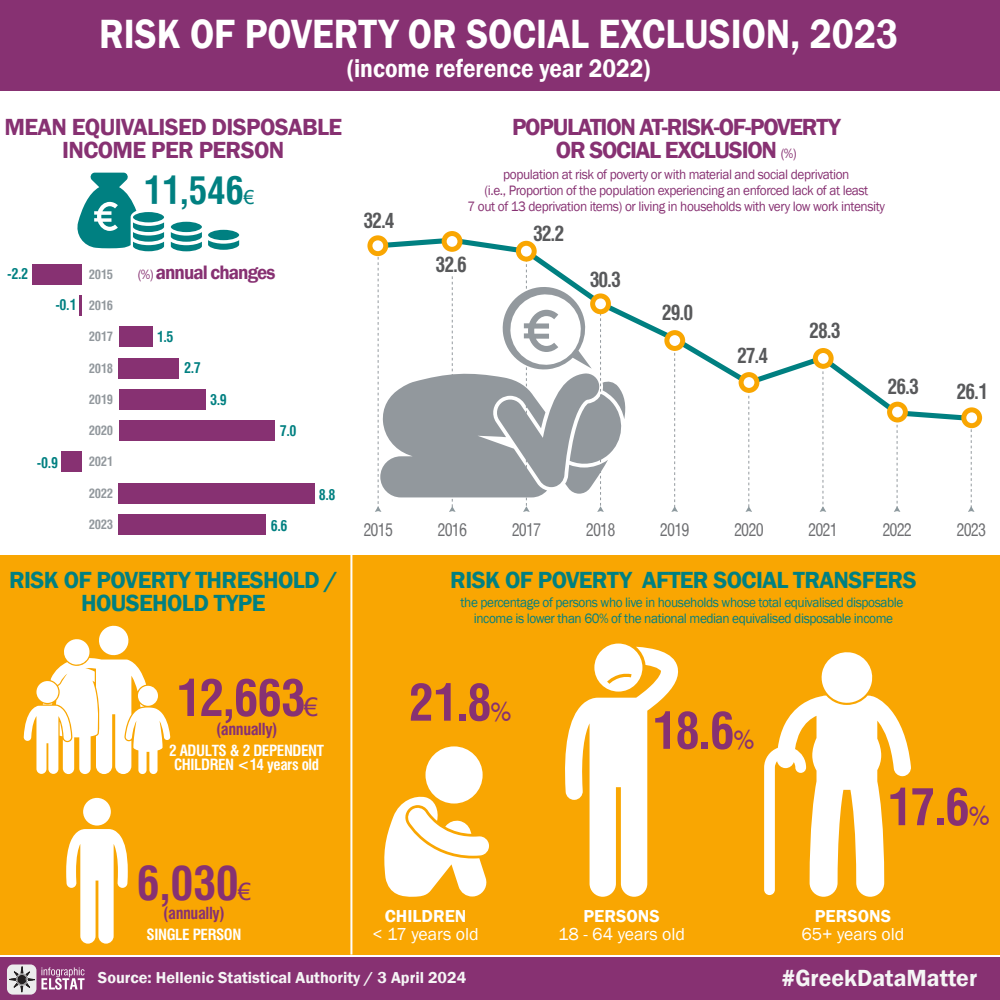
<style>
.page{position:relative;width:1000px;height:1000px;background:#fff}
.page>*{position:absolute;margin:0;border:0;box-sizing:border-box;transform-origin:0 0}
.t1{font:700 51.3px "Mg Helvetica Cond";color:#873172}
.t2{font:700 51px "Mg Helvetica Cond";color:#873172}
.t3{font:700 47.5px "Mg Helvetica Cond";color:#873172}
.t4{font:600 42px "Franklin Gothic";color:#fff;scale:.9 1}
.t5{font:700 38.4px "Mg Helvetica Cond";color:#008081}
.t6{font:600 26px "Franklin Gothic";color:#fff;scale:.9 1}
.t7{font:600 24px/23px "Franklin Gothic";letter-spacing:-.04em;color:#873172;text-align:center}
.t8{font:600 24px/23px "Franklin Gothic";letter-spacing:-.025em;color:#008081;text-align:center}
.t9{font:600 24px "Franklin Gothic";color:#f5f5f5}
.t10{font:700 21px "Mg Helvetica Cond";letter-spacing:-.05em;color:#58595b;scale:.96 1}
.t11{font:600 20px "Franklin Gothic";letter-spacing:-.05em;color:#873172;scale:.95 1}
.t12{font:17.8px "Franklin Gothic";color:#fff}
.t13{font:600 17.8px "Franklin Gothic";color:#fff}
.t14{font:17.5px "Mg Helvetica Cond";letter-spacing:-.05em;color:#6d6e71;scale:.95 1}
.t15{font:700 16.7px "Mg Helvetica Cond";letter-spacing:-.025em;color:#873172}
.t16{font:600 16.3px "Franklin Gothic";color:#f5f5f5}
.t17{font:700 15.6px/14px "Mg Helvetica Cond";letter-spacing:-.025em;color:#fff;text-align:center}
.t18{font:700 15px "Mg Helvetica Cond";color:#008081}
.t19{font:14px/16px "Franklin Gothic";letter-spacing:-.03em;color:#873172;text-align:center;scale:.95 1}
.t20{font:14px/16px "Franklin Gothic";letter-spacing:-.03em;color:#008081;text-align:center;scale:.95 1}
.t21{font:700 13px "Mg Helvetica Cond";letter-spacing:-.025em;color:#92989d}
.s1{font-family:"Tahoma";font-weight:400;font-size:18.9px}
.s2{font-weight:400;font-size:14px}
.s3{font-family:"Tahoma";font-weight:400;font-size:25.1px}
.s4{font-family:"Tahoma";font-weight:400;font-size:23.4px}
.s5{font-family:"Mg Helvetica";font-weight:400;font-size:27.3px}
</style>
<div class="page">
<div style="left:0;top:958px;width:1000px;height:42px;background:#873172"></div>
<div style="left:7px;top:964px;width:29px;height:31px;background:#ececed;border-radius:6px"></div>
<svg style="left:9px;top:966px;width:26px;height:26px"></svg>
<svg style="left:41px;top:967px;width:44px;height:23px"></svg>
<div style="left:0;top:0;width:1000px;height:91px;background:#873172"></div>
<div style="left:0;top:555px;width:1000px;height:400px;background:#f9a602"></div>
<svg style="left:384px;top:796px;width:105px;height:101px"></svg>
<div style="left:426px;top:746px;width:57px;height:58px;background:#fff;border-radius:50%"></div>
<svg style="left:565px;top:644px;width:114px;height:253px"></svg>
<svg style="left:764px;top:652px;width:147px;height:245px"></svg>
<svg style="left:66px;top:829px;width:62px;height:115px"></svg>
<div style="left:83px;top:798px;width:28px;height:28px;background:#fff;border-radius:50%"></div>
<svg style="left:24px;top:625px;width:146px;height:149px"></svg>
<hr style="left:350px;top:553px;width:2px;height:402px;background:#fff">
<div style="left:32px;top:265px;width:49px;height:20px;background:#873172"></div>
<hr style="left:79px;top:296px;width:2px;height:20px;background:#873172">
<div style="left:61px;top:452px;width:20px;height:20px;background:#873172"></div>
<div style="left:119px;top:327px;width:33px;height:20px;background:#873172"></div>
<div style="left:119px;top:358px;width:60px;height:20px;background:#873172"></div>
<div style="left:119px;top:389px;width:87px;height:20px;background:#873172"></div>
<div style="left:119px;top:421px;width:156px;height:20px;background:#873172"></div>
<div style="left:119px;top:483px;width:196px;height:20px;background:#873172"></div>
<div style="left:119px;top:514px;width:147px;height:20px;background:#873172"></div>
<div style="left:171px;top:222px;width:31px;height:10px;background:#008081;border-radius:50%"></div>
<svg style="left:171px;top:232px;width:31px;height:19px"></svg>
<div style="left:208px;top:230px;width:31px;height:10px;background:#008081;border-radius:50%"></div>
<svg style="left:208px;top:240px;width:31px;height:10px"></svg>
<svg style="left:77px;top:173px;width:87px;height:78px"></svg>
<svg style="left:367px;top:231px;width:615px;height:281px"></svg>
<h3 class="t4" style="left:99px;top:8px;width:890px">RISK OF POVERTY OR SOCIAL EXCLUSION, 2023</h3>
<h3 class="t6" style="left:347px;top:52px;width:339px">(income reference year 2022)</h3>
<h3 class="t7" style="left:4px;top:116px;width:339px">MEAN EQUIVALISED DISPOSABLE<br>INCOME PER PERSON</h3>
<p class="t18" style="left:7px;top:265px;width:23px">-2.2</p>
<p class="t18" style="left:55px;top:296px;width:23px">-0.1</p>
<p class="t18" style="left:37px;top:454px;width:23px">-0.9</p>
<p class="t21" style="left:89px;top:267px;width:26px">2015</p>
<p class="t21" style="left:89px;top:298px;width:26px">2016</p>
<p class="t21" style="left:89px;top:329px;width:26px">2017</p>
<p class="t21" style="left:89px;top:361px;width:26px">2018</p>
<p class="t21" style="left:89px;top:392px;width:26px">2019</p>
<p class="t21" style="left:89px;top:423px;width:26px">2020</p>
<p class="t21" style="left:89px;top:454px;width:26px">2021</p>
<p class="t21" style="left:89px;top:486px;width:26px">2022</p>
<h3 class="t5" style="left:143px;top:168px;width:112px">11,546<span class="s1">€</span></h3>
<h3 class="t11" style="left:138px;top:260px;width:147px"><span class="s2">(%)</span> annual changes</h3>
<p class="t18" style="left:157px;top:328px;width:18px">1.5</p>
<p class="t18" style="left:184px;top:360px;width:18px">2.7</p>
<p class="t18" style="left:210px;top:391px;width:18px">3.9</p>
<p class="t18" style="left:280px;top:423px;width:18px">7.0</p>
<p class="t18" style="left:319px;top:486px;width:18px">8.8</p>
<h3 class="t10" style="left:363px;top:209px;width:34px">32.4</h3>
<h3 class="t7" style="left:512px;top:116px;width:330px">POPULATION AT-RISK-OF-POVERTY<br>OR SOCIAL EXCLUSION <span class="s2">(%)</span></h3>
<p class="t19" style="left:468px;top:166px;width:441px">population at risk of poverty or with material and social deprivation<br>(i.e., Proportion of the population experiencing an enforced lack of at least<br>7 out of 13 deprivation items) or living in households with very low work intensity</p>
<h3 class="t10" style="left:436px;top:252px;width:34px">32.6</h3>
<h3 class="t10" style="left:533px;top:222px;width:34px">32.2</h3>
<h3 class="t10" style="left:590px;top:267px;width:34px">30.3</h3>
<h3 class="t10" style="left:662px;top:301px;width:34px">29.0</h3>
<h3 class="t10" style="left:737px;top:344px;width:34px">27.4</h3>
<h3 class="t10" style="left:809px;top:319px;width:34px">28.3</h3>
<h3 class="t10" style="left:888px;top:375px;width:34px">26.3</h3>
<h3 class="t10" style="left:957px;top:380px;width:34px">26.1</h3>
<p class="t21" style="left:89px;top:517px;width:26px">2023</p>
<p class="t18" style="left:271px;top:517px;width:18px">6.6</p>
<p class="t14" style="left:363px;top:520px;width:33px">2015</p>
<p class="t14" style="left:438px;top:520px;width:33px">2016</p>
<p class="t14" style="left:512px;top:520px;width:33px">2017</p>
<p class="t14" style="left:586px;top:520px;width:33px">2018</p>
<p class="t14" style="left:660px;top:520px;width:33px">2019</p>
<p class="t14" style="left:734px;top:520px;width:33px">2020</p>
<p class="t14" style="left:808px;top:520px;width:33px">2021</p>
<p class="t14" style="left:882px;top:520px;width:33px">2022</p>
<p class="t14" style="left:957px;top:520px;width:33px">2023</p>
<h3 class="t8" style="left:9px;top:568px;width:330px">RISK OF POVERTY THRESHOLD /<br>HOUSEHOLD TYPE</h3>
<h2 class="t2" style="left:176px;top:669px;width:144px">12,663<span class="s3">€</span></h2>
<p class="t17" style="left:169px;top:744px;width:156px">2 ADULTS &amp; 2 DEPENDENT<br>CHILDREN &lt;14 years old</p>
<p class="t15" style="left:216px;top:719px;width:63px">(annually)</p>
<h3 class="t3" style="left:137px;top:856px;width:116px">6,030<span class="s4">€</span></h3>
<p class="t17" style="left:147px;top:928px;width:96px">SINGLE PERSON</p>
<p class="t15" style="left:163px;top:904px;width:63px">(annually)</p>
<h3 class="t8" style="left:450px;top:568px;width:468px">RISK OF POVERTY AFTER SOCIAL TRANSFERS</h3>
<p class="t20" style="left:461px;top:594px;width:468px">the percentage of persons who live in households whose total equivalised disposable income is lower than 60% of the national median equivalised disposable income</p>
<h1 class="t1" style="left:409px;top:673px;width:104px">21.8<span class="s5">%</span></h1>
<p class="t13" style="left:385px;top:905px;width:83px">CHILDREN</p>
<p class="t12" style="left:372px;top:923px;width:108px">&lt; 17 years old</p>
<h1 class="t1" style="left:652px;top:701px;width:104px">18.6<span class="s5">%</span></h1>
<p class="t13" style="left:584px;top:905px;width:78px">PERSONS</p>
<p class="t12" style="left:558px;top:923px;width:129px">18 - 64 years old</p>
<h1 class="t1" style="left:887px;top:778px;width:104px">17.6<span class="s5">%</span></h1>
<p class="t13" style="left:815px;top:905px;width:78px">PERSONS</p>
<p class="t12" style="left:801px;top:923px;width:105px">65+ years old</p>
<p class="t16" style="left:102px;top:959px;width:415px">Source: Hellenic Statistical Authority/ 16 December 2020</p>
<h3 class="t9" style="left:786px;top:954px;width:197px">#GreekDataMatter</h3>
<p class="t16" style="left:98px;top:968px;width:370px">Source: Hellenic Statistical Authority / 3 April 2024</p>
<h3 class="t9" style="left:782px;top:963px;width:197px">#GreekDataMatter</h3>
</div>
